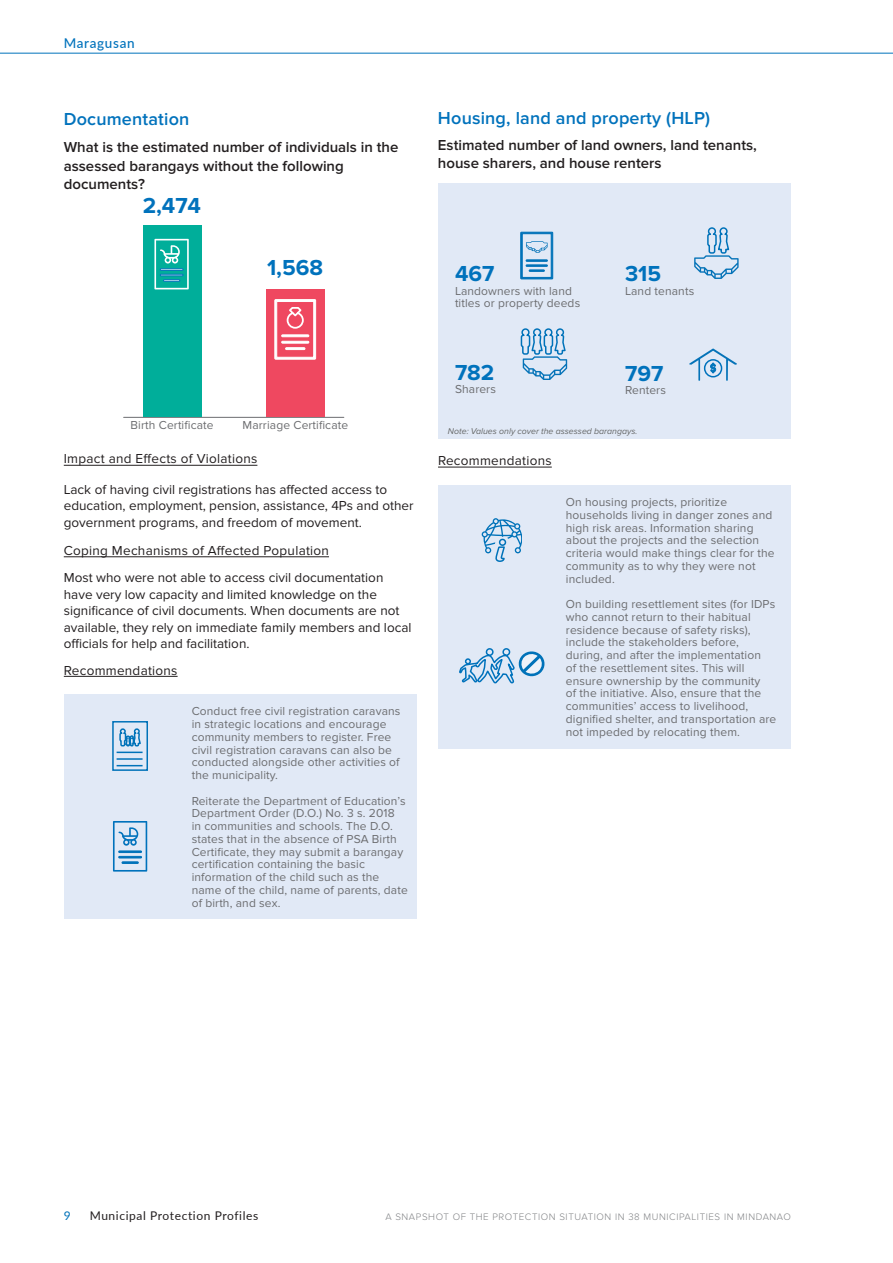
<style>
.page{position:relative;width:893px;height:1263px;background:#fff}
.page>*{position:absolute;margin:0;border:0;box-sizing:border-box;transform-origin:0 0}
.t1{font:700 22.5px "Proxima Nova";color:#0072bc}
.t2{font:600 18px "Proxima Nova";letter-spacing:.01em;color:#0072bc}
.t3{font:600 15px/18.6px "Proxima Nova";color:#231f20}
.t4{font:13.5px/16.5px "Proxima Nova";color:#231f20}
.t5{font:13.5px "Proxima Nova";letter-spacing:.02em;color:#231f20}
.t6{font:500 13.5px "Lato";letter-spacing:.05em;color:#0072bc}
.t7{font:12px/12.8px "Proxima Nova";letter-spacing:.01em;color:#6c6d70}
.t8{font:12px "Lato";letter-spacing:.05em;color:#231f20}
.t9{font:12px "Lato";color:#0072b9}
.t10{font:300 9.75px "Proxima Nova";letter-spacing:.06em;color:#808285}
.t11{font:italic 8.7px "Proxima Nova";color:#656767}
</style>
<div class="page">
<hr style="left:64px;top:676px;width:114px;height:1px;background:#231f20">
<div style="left:64px;top:694px;width:353px;height:224px;background:#e1e9f6"></div>
<div style="left:438px;top:183px;width:353px;height:256px;background:#e1e9f6"></div>
<svg style="left:521px;top:232px;width:32px;height:47px"></svg>
<svg style="left:689px;top:348px;width:48px;height:33px"></svg>
<svg style="left:694px;top:227px;width:45px;height:52px"></svg>
<svg style="left:520px;top:328px;width:47px;height:52px"></svg>
<hr style="left:438px;top:467px;width:114px;height:1px;background:#231f20">
<div style="left:438px;top:485px;width:353px;height:264px;background:#e1e9f6"></div>
<hr style="left:64px;top:465px;width:193px;height:1px;background:#231f20">
<hr style="left:64px;top:556px;width:265px;height:1px;background:#231f20">
<hr style="left:124px;top:417px;width:220px;height:1px;background:#6c6d70">
<div style="left:143px;top:225px;width:58px;height:192px;background:#00ae9a"></div>
<div style="left:266px;top:289px;width:59px;height:128px;background:#ef4860"></div>
<svg style="left:154px;top:239px;width:35px;height:50px"></svg>
<svg style="left:275px;top:300px;width:41px;height:59px"></svg>
<hr style="left:0;top:53px;width:893px;height:1px;background:#0072bc">
<div style="left:112px;top:721px;width:36px;height:50px;border:2px solid #0072b9"></div>
<svg style="left:117px;top:728px;width:26px;height:25px"></svg>
<hr style="left:117px;top:758px;width:26px;height:2px;background:#0072b9">
<svg style="left:117px;top:765px;width:26px;height:1px"></svg>
<svg style="left:113px;top:821px;width:34px;height:51px"></svg>
<svg style="left:482px;top:518px;width:40px;height:44px"></svg>
<svg style="left:459px;top:648px;width:86px;height:35px"></svg>
<p class="t6" style="left:64px;top:33px;width:72px">Maragusan</p>
<h2 class="t2" style="left:64px;top:108px;width:127px">Documentation</h2>
<p class="t3" style="left:64px;top:138px;width:336px">What is the estimated number of individuals in the assessed barangays without the following documents?</p>
<h1 class="t1" style="left:143px;top:193px;width:60px">2,474</h1>
<h1 class="t1" style="left:267px;top:254px;width:58px">1,568</h1>
<p class="t7" style="left:131px;top:419px;width:84px">Birth Certificate</p>
<p class="t7" style="left:243px;top:419px;width:107px">Marriage Certificate</p>
<p class="t5" style="left:64px;top:451px;width:195px">Impact and Effects of Violations</p>
<p class="t4" style="left:64px;top:481px;width:351px">Lack of having civil registrations has affected access to education, employment, pension, assistance, 4Ps and other government programs, and freedom of movement.</p>
<p class="t5" style="left:64px;top:543px;width:267px">Coping Mechanisms of Affected Population</p>
<p class="t4" style="left:64px;top:570px;width:349px">Most who were not able to access civil documentation have very low capacity and limited knowledge on the significance of civil documents. When documents are not available, they rely on immediate family members and local officials for help and facilitation.</p>
<p class="t5" style="left:64px;top:662px;width:115px">Recommendations</p>
<p class="t7" style="left:192px;top:705px;width:210px">Conduct free civil registration caravans in strategic locations and encourage community members to register. Free civil registration caravans can also be conducted alongside other activities of the municipality.</p>
<p class="t7" style="left:192px;top:794px;width:218px">Reiterate the Department of Education’s Department Order (D.O.) No. 3 s. 2018<br>in communities and schools. The D.O. states that in the absence of PSA Birth Certificate, they may submit a barangay certification containing the basic information of the child such as the name of the child, name of parents, date of birth, and sex.</p>
<h2 class="t2" style="left:438px;top:107px;width:274px">Housing, land and property (HLP)</h2>
<p class="t3" style="left:438px;top:137px;width:320px;line-height:18px">Estimated number of land owners, land tenants, house sharers, and house renters</p>
<h1 class="t1" style="left:455px;top:260px;width:41px">467</h1>
<p class="t7" style="left:455px;top:284px;width:127px">Landowners with land titles or property deeds</p>
<h1 class="t1" style="left:625px;top:260px;width:38px">315</h1>
<p class="t7" style="left:625px;top:284px;width:71px">Land tenants</p>
<h1 class="t1" style="left:455px;top:359px;width:41px">782</h1>
<h1 class="t1" style="left:625px;top:360px;width:40px">797</h1>
<p class="t7" style="left:455px;top:383px;width:42px">Sharers</p>
<p class="t7" style="left:625px;top:384px;width:42px">Renters</p>
<p class="t11" style="left:448px;top:426px;width:191px">Note: Values only cover the assessed barangays.</p>
<p class="t5" style="left:438px;top:453px;width:115px">Recommendations</p>
<p class="t7" style="left:566px;top:496px;width:210px">On housing projects, prioritize households living in danger zones and high risk areas. Information sharing about the projects and the selection criteria would make things clear for the community as to why they were not included.</p>
<p class="t7" style="left:566px;top:598px;width:212px">On building resettlement sites (for IDPs who cannot return to their habitual residence because of safety risks), include the stakeholders before, during, and after the implementation<br>of the resettlement sites. This will ensure ownership by the community<br>of the initiative. Also, ensure that the communities’ access to livelihood, dignified shelter, and transportation are not impeded by relocating them.</p>
<p class="t9" style="left:64px;top:1207px;width:8px">9</p>
<p class="t8" style="left:90px;top:1207px;width:170px">Municipal Protection Profiles</p>
<p class="t10" style="left:385px;top:1211px;width:407px">A SNAPSHOT OF THE PROTECTION SITUATION IN 38 MUNICIPALITIES IN MINDANAO</p>
</div>
